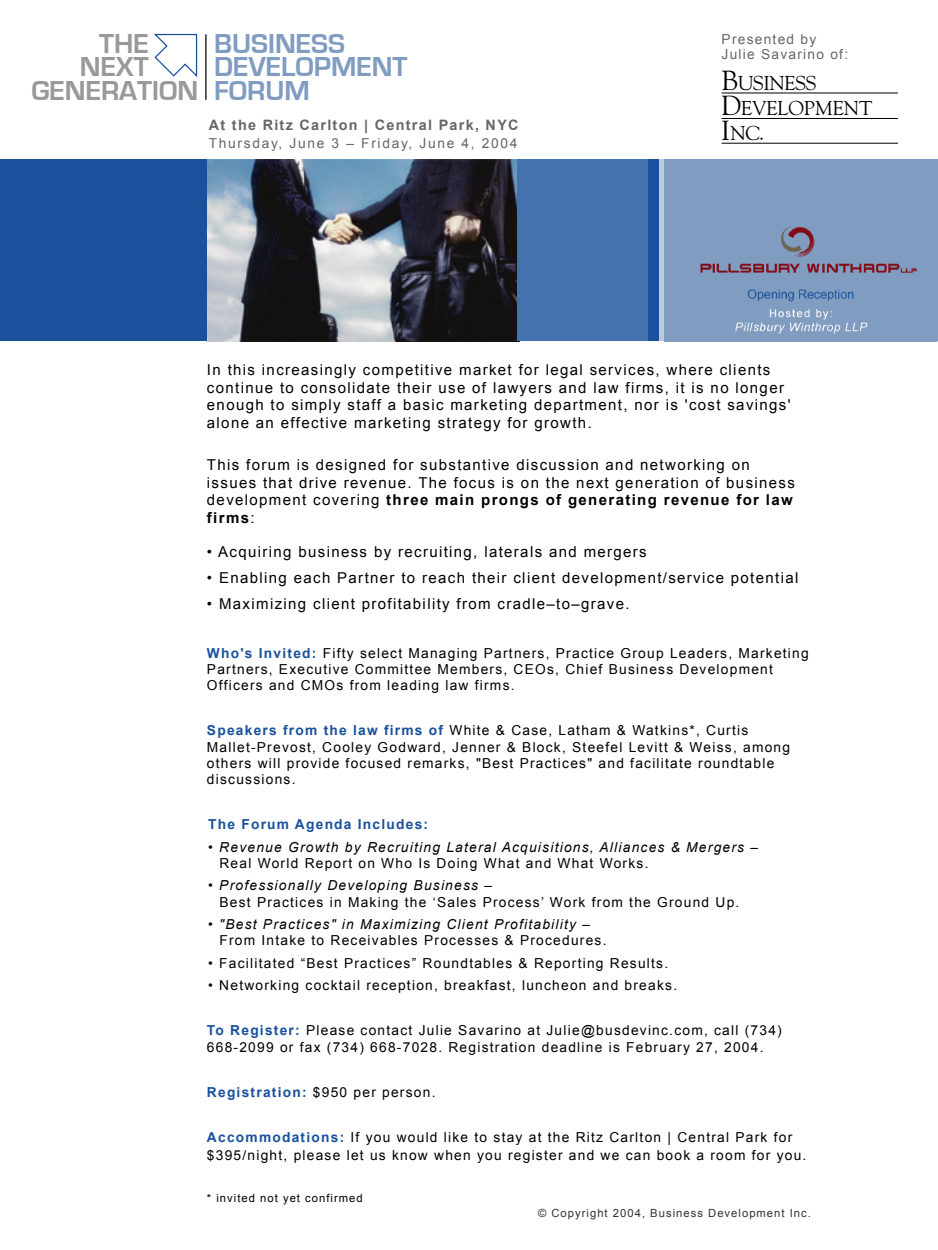
<style>
.page{position:relative;width:938px;height:1250px;background:#fff}
.page>*{position:absolute;margin:0;border:0;box-sizing:border-box;transform-origin:0 0}
.t1{font:700 28.25px/23.2px "Eurostile";color:#809cc1}
.t2{font:700 28.25px "Eurostile";color:#9a9999}
.t3{font:20px/25px "Goudy";letter-spacing:-.005em;color:#000}
.t4{font:15px/17.5px "Arial";letter-spacing:.09em;color:#000}
.t5{font:700 14.38px "Arial";letter-spacing:.09em;color:#666}
.t6{font:13.75px/16.2px "Arial";letter-spacing:.09em;color:#000}
.t7{font:italic 13.75px/16.2px "Arial";letter-spacing:.09em;color:#000}
.t8{font:13.75px/15px "Arial";letter-spacing:.105em;color:#666}
.t9{font:700 13.75px "Arial";letter-spacing:.09em;color:#19519d}
.t10{font:11.25px "Arial";letter-spacing:.09em;color:#333}
.t11{font:11.25px "Arial";letter-spacing:.09em;color:#000}
.s1{font-size:27.5px}
.s2{font-weight:700}
.s3{font-weight:700;color:#19519d}
.s4{font-style:normal}
.s5{font-style:italic}
</style>
<div class="page">
<svg style="left:154px;top:33px;width:44px;height:44px"></svg>
<hr style="left:205px;top:34px;width:1px;height:66px;background:#000">
<img style="left:206px;top:160px;width:311px;height:181px">
<hr style="left:721px;top:93px;width:177px;height:1px;background:#000">
<hr style="left:721px;top:118px;width:177px;height:1px;background:#000">
<hr style="left:721px;top:143px;width:177px;height:1px;background:#000">
<div style="left:0;top:160px;width:206px;height:181px;background:#19519d"></div>
<div style="left:645px;top:160px;width:15px;height:181px;background:#19519d"></div>
<div style="left:517px;top:160px;width:130px;height:181px;background:#4472ae"></div>
<div style="left:659px;top:160px;width:5px;height:181px;background:#bfcada"></div>
<img style="left:664px;top:160px;width:272px;height:181px">
<h1 class="t2" style="left:99px;top:28px;width:51px">THE</h1>
<h1 class="t2" style="left:80px;top:52px;width:70px">NEXT</h1>
<h1 class="t2" style="left:31px;top:75px;width:168px">GENERATION</h1>
<h1 class="t1" style="left:214px;top:33px;width:195px">BUSINESS<br>DEVELOPMENT<br>FORUM</h1>
<p class="t5" style="left:209px;top:117px;width:311px">At the Ritz Carlton | Central Park, NYC</p>
<p class="t8" style="left:209px;top:135px;width:310px">Thursday, June 3 – Friday, June 4, 2004</p>
<p class="t8" style="left:721px;top:31px;width:128px">Presented by<br>Julie Savarino of:</p>
<h2 class="t3" style="left:721px;top:70px;width:153px"><span class="s1">B</span>USINESS<br><span class="s1">D</span>EVELOPMENT<br><span class="s1">I</span>NC.</h2>
<p class="t4" style="left:207px;top:361px;width:585px">In this increasingly competitive market for legal services, where clients continue to consolidate their use of lawyers and law firms, it is no longer enough to simply staff a basic marketing department, nor is 'cost savings' alone an effective marketing strategy for growth.</p>
<p class="t4" style="left:207px;top:456px;width:589px">This forum is designed for substantive discussion and networking on issues that drive revenue. The focus is on the next generation of business development covering <span class="s2">three main prongs of generating revenue for law firms</span>:</p>
<p class="t4" style="left:207px;top:543px;width:441px">• Acquiring business by recruiting, laterals and mergers</p>
<p class="t4" style="left:207px;top:569px;width:593px">• Enabling each Partner to reach their client development/service potential</p>
<p class="t4" style="left:207px;top:595px;width:424px">• Maximizing client profitability from cradle–to–grave.</p>
<p class="t6" style="left:207px;top:645px;width:603px"><span class="s3">Who's Invited:</span> Fifty select Managing Partners, Practice Group Leaders, Marketing<br>Partners, Executive Committee Members, CEOs, Chief Business Development<br>Officers and CMOs from leading law firms.</p>
<p class="t6" style="left:207px;top:722px;width:584px"><span class="s3">Speakers from the law firms of</span> White &amp; Case, Latham &amp; Watkins*, Curtis Mallet-Prevost, Cooley Godward, Jenner &amp; Block, Steefel Levitt &amp; Weiss, among others will provide focused remarks, "Best Practices" and facilitate roundtable discussions.</p>
<p class="t9" style="left:208px;top:817px;width:221px">The Forum Agenda Includes:</p>
<p class="t7" style="left:219px;top:839px;width:540px;text-indent:-11px">• Revenue Growth by Recruiting Lateral Acquisitions, Alliances &amp; Mergers <span class="s4">–<br>Real World Report on Who Is Doing What and What Works.</span></p>
<p class="t7" style="left:208px;top:877px;width:285px">• Professionally Developing Business –</p>
<p class="t6" style="left:219px;top:894px;width:521px">Best Practices in Making the ‘Sales Process’ Work from the Ground Up.</p>
<p class="t7" style="left:208px;top:916px;width:383px">• "Best Practices" in Maximizing Client Profitability –</p>
<p class="t6" style="left:219px;top:932px;width:388px">From Intake to Receivables Processes &amp; Procedures.</p>
<p class="t6" style="left:208px;top:955px;width:461px"><span class="s5">•</span> Facilitated “Best Practices” Roundtables &amp; Reporting Results.</p>
<p class="t6" style="left:208px;top:977px;width:470px"><span class="s5">•</span> Networking cocktail reception, breakfast, luncheon and breaks.</p>
<p class="t6" style="left:207px;top:1022px;width:576px"><span class="s3">To Register:</span> Please contact Julie Savarino at Julie@busdevinc.com, call (734)<br>668-2099 or fax (734) 668-7028. Registration deadline is February 27, 2004.</p>
<p class="t6" style="left:207px;top:1084px;width:230px"><span class="s3">Registration:</span> $950 per person.</p>
<p class="t6" style="left:207px;top:1128px;width:601px;line-height:18.1px"><span class="s3">Accommodations:</span> If you would like to stay at the Ritz Carlton | Central Park for $395/night, please let us know when you register and we can book a room for you.</p>
<p class="t11" style="left:207px;top:1192px;width:157px">* invited not yet confirmed</p>
<p class="t10" style="left:538px;top:1207px;width:274px">© Copyright 2004, Business Development Inc.</p>
</div>
